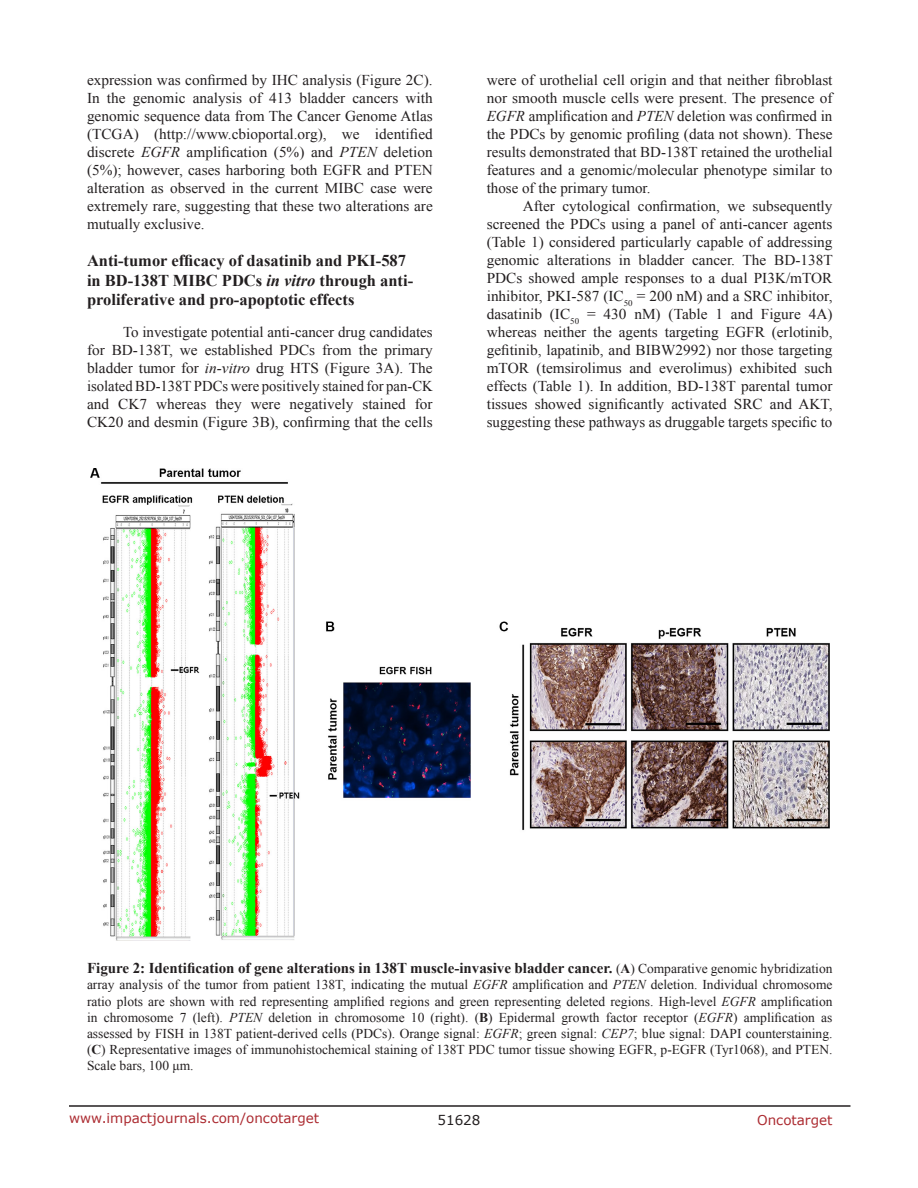
<style>
.page{position:relative;width:918px;height:1188px;background:#fff}
.page>*{position:absolute;margin:0;border:0;box-sizing:border-box;transform-origin:0 0}
.SubHeading_middle{font:700 16.5px/19.8px "Times New Roman";color:#231f20}
.BodyText{font:15px/18px "Times New Roman";color:#231f20;text-align:justify}
.FigureText{font:700 15px "Times New Roman";color:#231f20}
.FigureText-2{font:13.5px/16.2px "Times New Roman";color:#231f20;text-align:justify}
.t1{font:13.5px "Verdana";color:#ac2b31}
.t2{font:13.5px "Verdana";color:#231f20}
.s1{font-style:italic}
.s2{font-weight:400;font-size:13.5px}
.s3{font-size:13.5px}
.s4{font-weight:700}
</style>
<div class="page">
<hr style="left:69px;top:1105px;width:781px;height:2px;background:#231f20">
<img style="left:90px;top:469px;width:739px;height:471px">
<p class="BodyText" style="left:87px;top:71px;width:347px">expression was confirmed by IHC analysis (Figure 2C).<br>In the genomic analysis of 413 bladder cancers with genomic sequence data from The Cancer Genome Atlas (TCGA) (http://www.cbioportal.org), we identified discrete <span class="s1">EGFR</span> amplification (5%) and <span class="s1">PTEN</span> deletion (5%); however, cases harboring both EGFR and PTEN alteration as observed in the current MIBC case were extremely rare, suggesting that these two alterations are mutually exclusive.</p>
<p class="SubHeading_middle" style="left:87px;top:250px;width:328px">Anti-tumor efficacy of dasatinib and PKI-587 in BD-138T MIBC PDCs <span class="s1">in vitro</span> through anti&shy;proliferative and pro-apoptotic effects</p>
<p class="BodyText" style="left:87px;top:323px;width:347px;text-indent:36px">To investigate potential anti-cancer drug candidates for BD-138T, we established PDCs from the primary bladder tumor for <span class="s1">in-vitro</span> drug HTS (Figure 3A). The isolated BD-138T PDCs were positively stained for pan-CK and CK7 whereas they were negatively stained for CK20 and desmin (Figure 3B), confirming that the cells</p>
<p class="BodyText" style="left:487px;top:71px;width:347px">were of urothelial cell origin and that neither fibroblast nor smooth muscle cells were present. The presence of <span class="s1">EGFR</span> amplification and <span class="s1">PTEN</span> deletion was confirmed in the PDCs by genomic profiling (data not shown). These results demonstrated that BD-138T retained the urothelial features and a genomic/molecular phenotype similar to those of the primary tumor.</p>
<p class="BodyText" style="left:487px;top:197px;width:348px;text-indent:36px">After cytological confirmation, we subsequently screened the PDCs using a panel of anti-cancer agents (Table 1) considered particularly capable of addressing genomic alterations in bladder cancer. The BD-138T PDCs showed ample responses to a dual PI3K/mTOR inhibitor, PKI-587 (IC<sub>50</sub> = 200 nM) and a SRC inhibitor, dasatinib (IC<sub>50</sub> = 430 nM) (Table 1 and Figure 4A) whereas neither the agents targeting EGFR (erlotinib, gefitinib, lapatinib, and BIBW2992) nor those targeting mTOR (temsirolimus and everolimus) exhibited such effects (Table 1). In addition, BD-138T parental tumor tissues showed significantly activated SRC and AKT, suggesting these pathways as druggable targets specific to</p>
<p class="FigureText" style="left:87px;top:958px;width:747px">Figure 2: Identification of gene alterations in 138T muscle-invasive bladder cancer. <span class="s2">(</span><span class="s3">A</span><span class="s2">) Comparative genomic hybridization</span></p>
<p class="FigureText-2" style="left:87px;top:977px;width:747px">array analysis of the tumor from patient 138T, indicating the mutual <span class="s1">EGFR</span> amplification and <span class="s1">PTEN</span> deletion. Individual chromosome ratio plots are shown with red representing amplified regions and green representing deleted regions. High-level <span class="s1">EGFR</span> amplification in chromosome 7 (left). <span class="s1">PTEN</span> deletion in chromosome 10 (right). (<span class="s4">B</span>) Epidermal growth factor receptor (<span class="s1">EGFR</span>) amplification as assessed by FISH in 138T patient-derived cells (PDCs). Orange signal: <span class="s1">EGFR</span>; green signal: <span class="s1">CEP7</span>; blue signal: DAPI counterstaining. (<span class="s4">C</span>) Representative images of immunohistochemical staining of 138T PDC tumor tissue showing EGFR, p-EGFR (Tyr1068), and PTEN.<br>Scale bars, 100 μm.</p>
<p class="t1" style="left:69px;top:1109px;width:252px">www.impactjournals.com/oncotarget</p>
<p class="t2" style="left:438px;top:1111px;width:44px">51628</p>
<p class="t1" style="left:757px;top:1111px;width:77px">Oncotarget</p>
</div>
